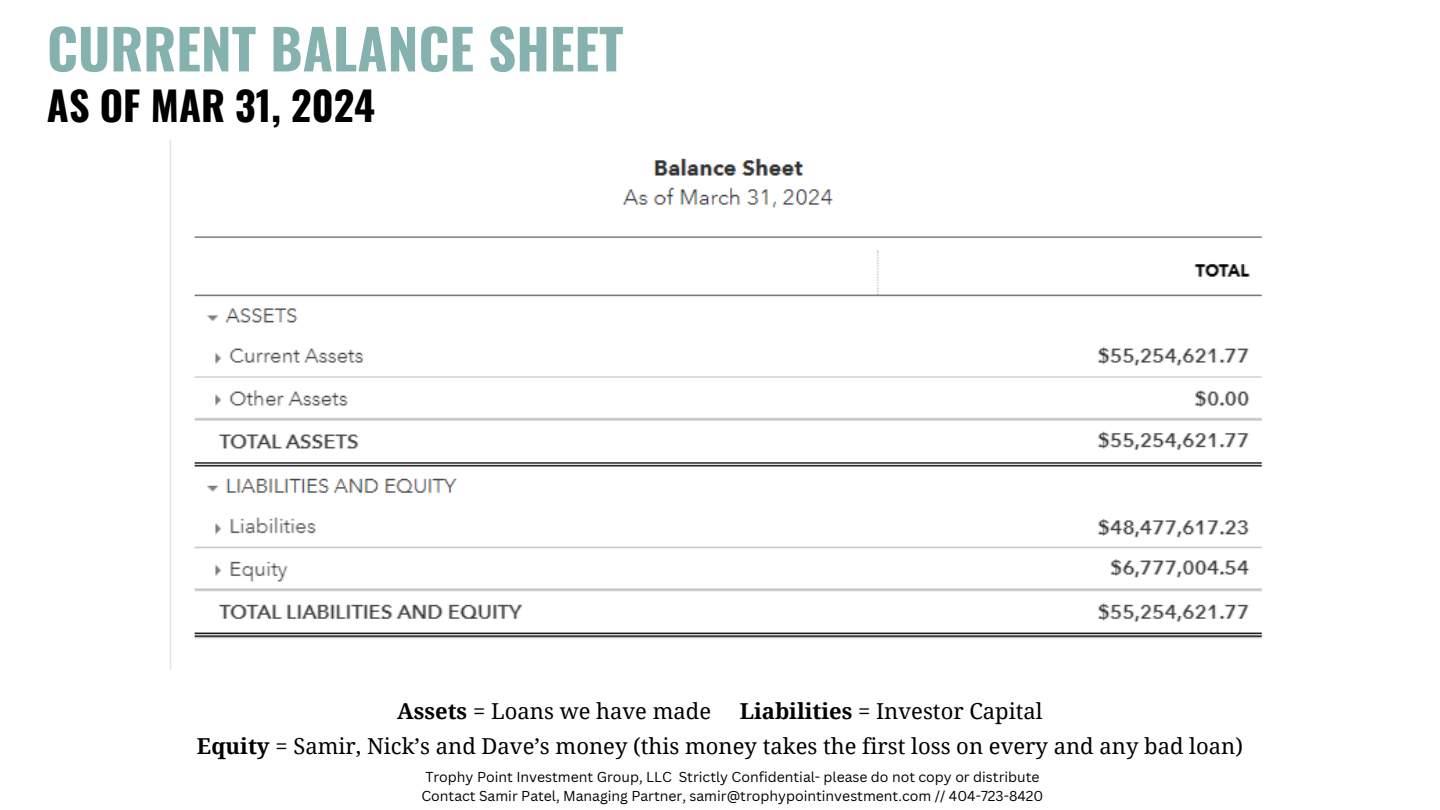
<style>
.page{position:relative;width:1440px;height:810px;background:#fff}
.page>*{position:absolute;margin:0;border:0;box-sizing:border-box;transform-origin:0 0}
.t1{font:700 55px "Oswald";color:#85b1af}
.t2{font:700 40px "Oswald";color:#000}
.t3{font:22px "Noto Serif";color:#000}
.t4{font:14px "Canva Sans";color:#000}
.s1{font-weight:700}
</style>
<div class="page">
<img style="left:170px;top:140px;width:1092px;height:530px">
<h3 class="t1" style="left:47px;top:6px;width:578px">CURRENT BALANCE SHEET</h3>
<p class="t2" style="left:47px;top:74px;width:330px">AS OF MAR 31, 2024</p>
<p class="t3" style="left:397px;top:696px;width:315px"><span class="s1">Assets</span> = Loans we have made</p>
<p class="t3" style="left:740px;top:696px;width:305px"><span class="s1">Liabilities</span> = Investor Capital</p>
<p class="t3" style="left:197px;top:730px;width:1047px"><span class="s1">Equity</span> = Samir, Nick’s and Dave’s money (this money takes the first loss on every and any bad loan)</p>
<h2 class="t4" style="left:425px;top:767px;width:616px">Trophy Point Investment Group, LLC Strictly Confidential- please do not copy or distribute</h2>
<p class="t4" style="left:421px;top:786px;width:623px">Contact Samir Patel, Managing Partner, samir@trophypointinvestment.com // 404-723-8420</p>
</div>
